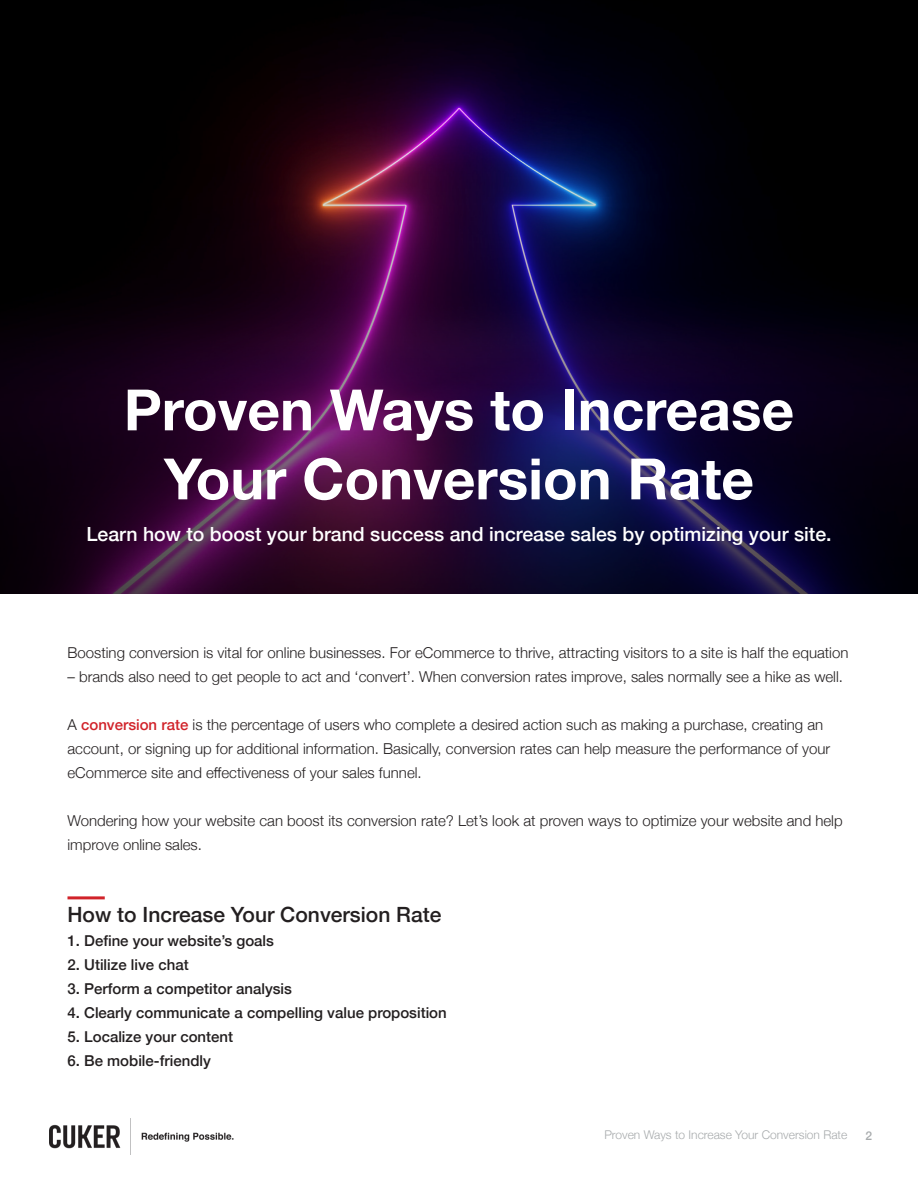
<style>
.page{position:relative;width:918px;height:1188px;background:#fff}
.page>*{position:absolute;margin:0;border:0;box-sizing:border-box;transform-origin:0 0}
.t1{font:700 57px/69px "Helvetica Neue";color:#fff;text-align:center}
.t2{font:500 21px "Helvetica Neue";color:#231f20}
.t3{font:500 19.5px "Helvetica Neue";color:#fff}
.t4{font:300 15px/24px "Helvetica Neue";color:#231f20}
.t5{font:500 15px "Helvetica Neue";color:#231f20}
.t6{font:300 12px "Helvetica Neue";color:#a7aaac}
.t7{font:500 12px "Helvetica Neue";color:#a7aaac}
.s1{font-weight:500;color:#d1232a}
</style>
<div class="page">
<img style="left:50px;top:1118px;width:183px;height:37px">
<svg style="left:0;top:0;width:918px;height:594px;background:#150521"></svg>
<hr style="left:68px;top:896px;width:37px;height:3px;background:#d1232a">
<p class="t1" style="left:124px;top:377px;width:672px">Proven Ways to Increase<br>Your Conversion Rate</p>
<p class="t3" style="left:86px;top:519px;width:747px">Learn how to boost your brand success and increase sales by optimizing your site.</p>
<p class="t4" style="left:68px;top:640px;width:782px">Boosting conversion is vital for online businesses. For eCommerce to thrive, attracting visitors to a site is half the equation</p>
<p class="t4" style="left:68px;top:664px;width:777px">– brands also need to get people to act and ‘convert’. When conversion rates improve, sales normally see a hike as well.</p>
<p class="t4" style="left:68px;top:712px;width:764px">A <span class="s1">conversion rate</span> is the percentage of users who complete a desired action such as making a purchase, creating an account, or signing up for additional information. Basically, conversion rates can help measure the performance of your eCommerce site and effectiveness of your sales funnel.</p>
<p class="t4" style="left:68px;top:808px;width:777px">Wondering how your website can boost its conversion rate? Let’s look at proven ways to optimize your website and help improve online sales.</p>
<p class="t2" style="left:68px;top:898px;width:375px">How to Increase Your Conversion Rate</p>
<p class="t5" style="left:68px;top:929px;width:208px">1. Define your website’s goals</p>
<p class="t5" style="left:68px;top:953px;width:123px">2. Utilize live chat</p>
<p class="t5" style="left:68px;top:977px;width:226px">3. Perform a competitor analysis</p>
<p class="t5" style="left:68px;top:1001px;width:381px">4. Clearly communicate a compelling value proposition</p>
<p class="t5" style="left:68px;top:1025px;width:167px">5. Localize your content</p>
<p class="t5" style="left:68px;top:1049px;width:145px">6. Be mobile-friendly</p>
<p class="t6" style="left:604px;top:1125px;width:244px">Proven Ways to Increase Your Conversion Rate</p>
<p class="t7" style="left:866px;top:1126px;width:8px">2</p>
</div>
